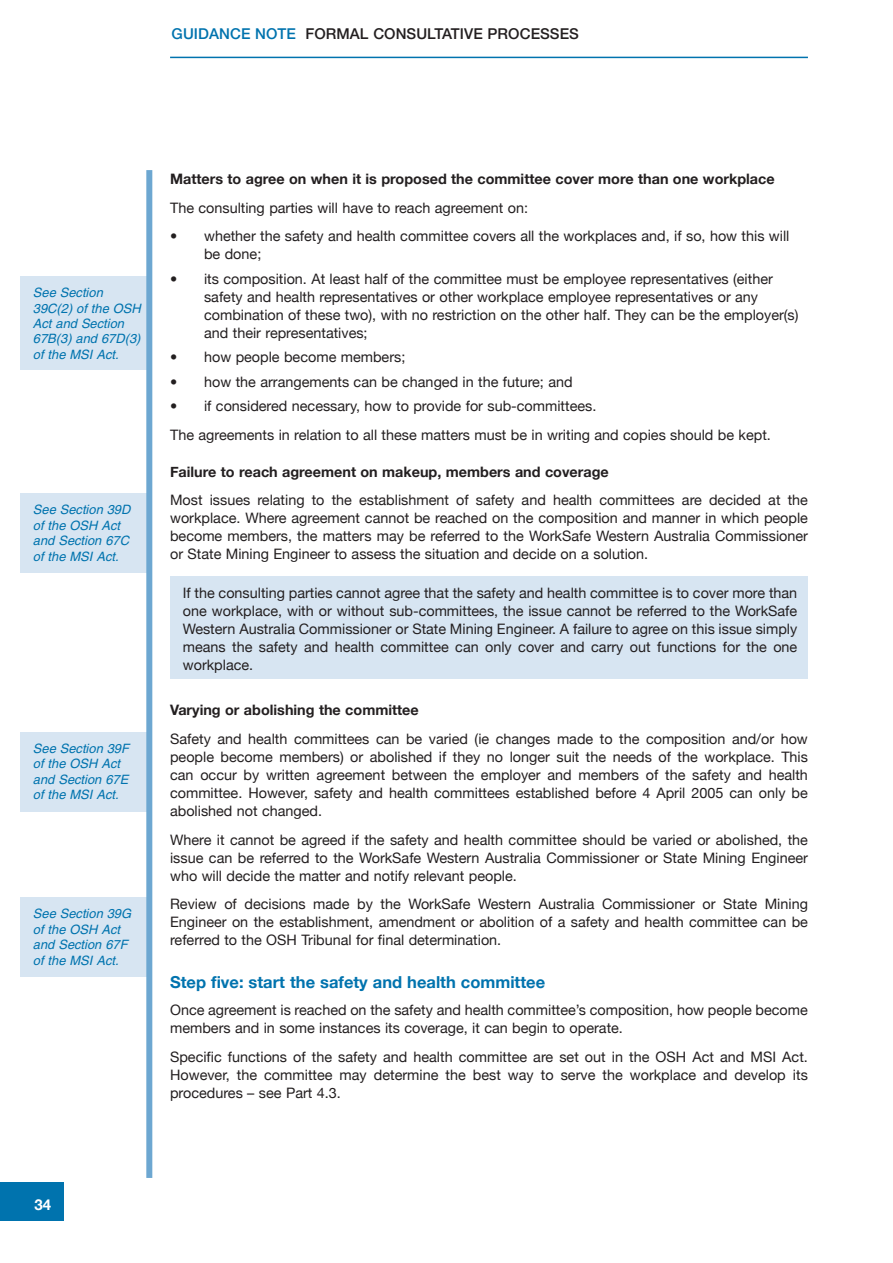
<style>
.page{position:relative;width:893px;height:1263px;background:#fff}
.page>*{position:absolute;margin:0;border:0;box-sizing:border-box;transform-origin:0 0}
.t1{font:700 16.5px "Helvetica Neue";color:#0073ae}
.t2{font:500 15px "Helvetica Neue";letter-spacing:.005em;color:#231f20}
.t3{font:700 15px "Helvetica Neue";color:#fff}
.t4{font:14.4px/18px "Helvetica Neue";color:#231f20;text-align:justify}
.t5{font:700 14.4px "Helvetica Neue";color:#231f20}
.t6{font:italic 12.9px/15.5px "Helvetica";color:#0073ae}
.s1{color:#0073ae}
</style>
<div class="page">
<div style="left:0;top:1182px;width:64px;height:38px;background:#0073ae"></div>
<hr style="left:170px;top:57px;width:638px;height:1px;background:#0073ae">
<div style="left:170px;top:576px;width:638px;height:102px;background:#d7e5f2"></div>
<div style="left:20px;top:276px;width:129px;height:94px;background:#d7e5f2"></div>
<div style="left:20px;top:494px;width:129px;height:79px;background:#d7e5f2"></div>
<div style="left:20px;top:732px;width:129px;height:79px;background:#d7e5f2"></div>
<div style="left:20px;top:898px;width:129px;height:79px;background:#d7e5f2"></div>
<div style="left:146px;top:170px;width:6px;height:1008px;background:#6da7d1"></div>
<p class="t2" style="left:172px;top:24px;width:409px"><span class="s1">GUIDANCE NOTE</span> FORMAL CONSULTATIVE PROCESSES</p>
<p class="t6" style="left:33px;top:285px;width:109px">See Section<br>39C(2) of the OSH<br>Act and Section<br>67B(3) and 67D(3) of the MSI Act.</p>
<p class="t6" style="left:33px;top:502px;width:99px">See Section 39D of the OSH Act and Section 67C of the MSI Act.</p>
<p class="t6" style="left:33px;top:741px;width:98px">See Section 39F of the OSH Act and Section 67E of the MSI Act.</p>
<p class="t6" style="left:33px;top:906px;width:100px">See Section 39G of the OSH Act and Section 67F of the MSI Act.</p>
<p class="t5" style="left:170px;top:170px;width:606px">Matters to agree on when it is proposed the committee cover more than one workplace</p>
<p class="t4" style="left:170px;top:198px;width:359px">The consulting parties will have to reach agreement on:</p>
<p class="t4" style="left:204px;top:227px;width:587px;text-indent:-34px">• whether the safety and health committee covers all the workplaces and, if so, how this will be done;</p>
<p class="t4" style="left:204px;top:269px;width:596px;text-align:left;text-indent:-34px">• its composition. At least half of the committee must be employee representatives (either safety and health representatives or other workplace employee representatives or any combination of these two), with no restriction on the other half. They can be the employer(s) and their representatives;</p>
<p class="t4" style="left:170px;top:348px;width:237px">• how people become members;</p>
<p class="t4" style="left:170px;top:372px;width:404px">• how the arrangements can be changed in the future; and</p>
<p class="t4" style="left:170px;top:391px;width:602px;line-height:28.7px">• if considered necessary, how to provide for sub-committees.<br>The agreements in relation to all these matters must be in writing and copies should be kept.</p>
<p class="t5" style="left:170px;top:463px;width:440px">Failure to reach agreement on makeup, members and coverage</p>
<p class="t4" style="left:170px;top:491px;width:639px">Most issues relating to the establishment of safety and health committees are decided at the workplace. Where agreement cannot be reached on the composition and manner in which people become members, the matters may be referred to the WorkSafe Western Australia Commissioner or State Mining Engineer to assess the situation and decide on a solution.</p>
<p class="t4" style="left:183px;top:583px;width:616px">If the consulting parties cannot agree that the safety and health committee is to cover more than one workplace, with or without sub-committees, the issue cannot be referred to the WorkSafe Western Australia Commissioner or State Mining Engineer. A failure to agree on this issue simply means the safety and health committee can only cover and carry out functions for the one workplace.</p>
<p class="t5" style="left:170px;top:701px;width:250px">Varying or abolishing the committee</p>
<p class="t4" style="left:170px;top:730px;width:639px">Safety and health committees can be varied (ie changes made to the composition and/or how people become members) or abolished if they no longer suit the needs of the workplace. This can occur by written agreement between the employer and members of the safety and health committee. However, safety and health committees established before 4 April 2005 can only be abolished not changed.</p>
<p class="t4" style="left:170px;top:830px;width:639px">Where it cannot be agreed if the safety and health committee should be varied or abolished, the issue can be referred to the WorkSafe Western Australia Commissioner or State Mining Engineer who will decide the matter and notify relevant people.</p>
<p class="t4" style="left:170px;top:895px;width:639px">Review of decisions made by the WorkSafe Western Australia Commissioner or State Mining Engineer on the establishment, amendment or abolition of a safety and health committee can be referred to the OSH Tribunal for final determination.</p>
<p class="t1" style="left:170px;top:972px;width:377px">Step five: start the safety and health committee</p>
<p class="t4" style="left:170px;top:1001px;width:639px">Once agreement is reached on the safety and health committee’s composition, how people become members and in some instances its coverage, it can begin to operate.</p>
<p class="t4" style="left:170px;top:1047px;width:639px">Specific functions of the safety and health committee are set out in the OSH Act and MSI Act.<br>However, the committee may determine the best way to serve the workplace and develop its procedures – see Part 4.3.</p>
<p class="t3" style="left:34px;top:1195px;width:18px">34</p>
</div>
